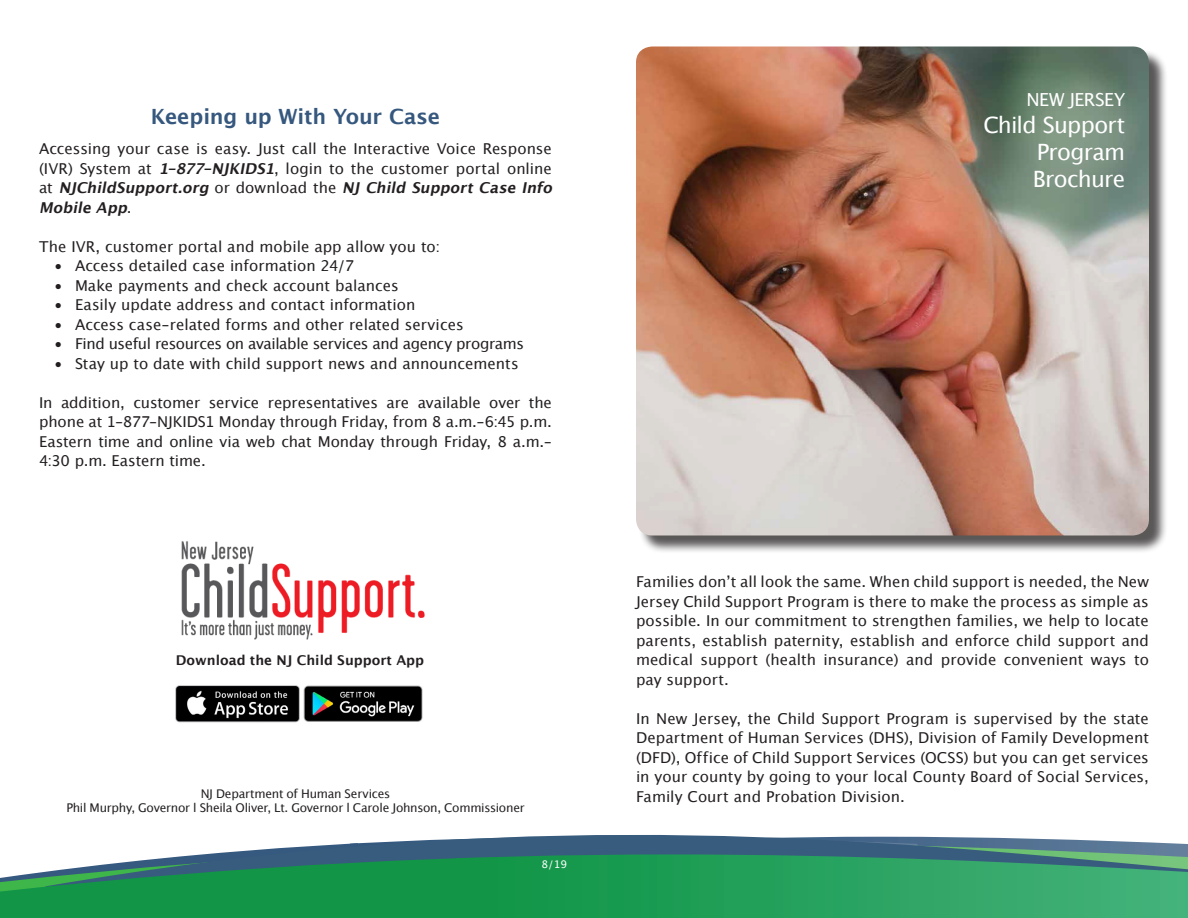
<style>
.page{position:relative;width:1188px;height:918px;background:#fff}
.page>*{position:absolute;margin:0;border:0;box-sizing:border-box;transform-origin:0 0}
.t1{font:22.5px/27px "Lucida Grande";letter-spacing:-.03em;color:#fff;text-align:justify}
.t2{font:700 21px "Lucida Grande";letter-spacing:-.01em;color:#36587e}
.t3{font:18px "Lucida Grande";letter-spacing:-.025em;color:#fff}
.t4{font:15px/19.5px "Lucida Grande";color:#231f20;text-align:justify}
.t5{font:15px "Lucida Grande";letter-spacing:-.025em;color:#231f20}
.t6{font:700 13.5px "Lucida Grande";color:#231f20}
.t7{font:12px "Lucida Grande";letter-spacing:-.02em;color:#231f20}
.t8{font:10.5px "Lucida Grande";color:#fff}
.s1{font-weight:700;font-style:italic}
</style>
<div class="page">
<div style="left:638px;top:49px;width:529px;height:505px;background:#231f20;opacity:.75"></div>
<img style="left:636px;top:46px;width:513px;height:490px">
<svg style="left:208px;top:834px;width:980px;height:20px;fill:#3c617f"></svg>
<svg style="left:0;top:854px;width:1188px;height:64px;background:#2b9b5f"></svg>
<img style="left:181px;top:541px;width:244px;height:99px">
<img style="left:175px;top:685px;width:248px;height:38px">
<p class="t2" style="left:151px;top:102px;width:291px">Keeping up With Your Case</p>
<p class="t4" style="left:39px;top:140px;width:518px;text-align:left">Accessing your case is easy. Just call the Interactive Voice Response (IVR) System at <span class="s1">1-877-NJKIDS1</span>, login to the customer portal online a t <span class="s1">NJChildSupport.org</span> o r d o w n l o a d t h e <span class="s1">NJ Child Support Case Info Mobile App</span>.</p>
<p class="t4" style="left:39px;top:237px;width:403px">The IVR, customer portal and mobile app allow you to:</p>
<p class="t4" style="left:54px;top:257px;width:302px">• Access detailed case information 24/7</p>
<p class="t4" style="left:54px;top:276px;width:346px">• Make payments and check account balances</p>
<p class="t4" style="left:54px;top:296px;width:363px">• Easily update address and contact information</p>
<p class="t4" style="left:54px;top:315px;width:411px">• Access case-related forms and other related services</p>
<p class="t5" style="left:54px;top:333px;width:472px">• Find useful resources on available services and agency programs</p>
<p class="t4" style="left:54px;top:354px;width:466px">• Stay up to date with child support news and announcements</p>
<p class="t4" style="left:39px;top:393px;width:515px">In addition, customer service representatives are available over the phone at 1-877-NJKIDS1 Monday through Friday, from 8 a.m.-6:45 p.m.<br>Eastern time and online via web chat Monday through Friday, 8 a.m.- 4:30 p.m. Eastern time.</p>
<p class="t6" style="left:176px;top:651px;width:250px">Download the NJ Child Support App</p>
<p class="t7" style="left:201px;top:786px;width:191px">NJ Department of Human Services</p>
<p class="t7" style="left:66px;top:800px;width:460px">Phil Murphy, Governor l Sheila Oliver, Lt. Governor l Carole Johnson, Commissioner</p>
<p class="t8" style="left:542px;top:857px;width:27px">8/19</p>
<p class="t3" style="left:1026px;top:87px;width:100px">NEW JERSEY</p>
<p class="t1" style="left:1033px;top:112px;width:94px;text-indent:-50px">Child Support Program Brochure</p>
<p class="t4" style="left:636px;top:573px;width:514px">Families don’t all look the same. When child support is needed, the New Jersey Child Support Program is there to make the process as simple as possible. In our commitment to strengthen families, we help to locate parents, establish paternity, establish and enforce child support and medical support (health insurance) and provide convenient ways to pay support.</p>
<p class="t4" style="left:636px;top:709px;width:515px">In New Jersey, the Child Support Program is supervised by the state Department of Human Services (DHS), Division of Family Development (DFD), Office of Child Support Services (OCSS) but you can get services in your county by going to your local County Board of Social Services, Family Court and Probation Division.</p>
</div>
